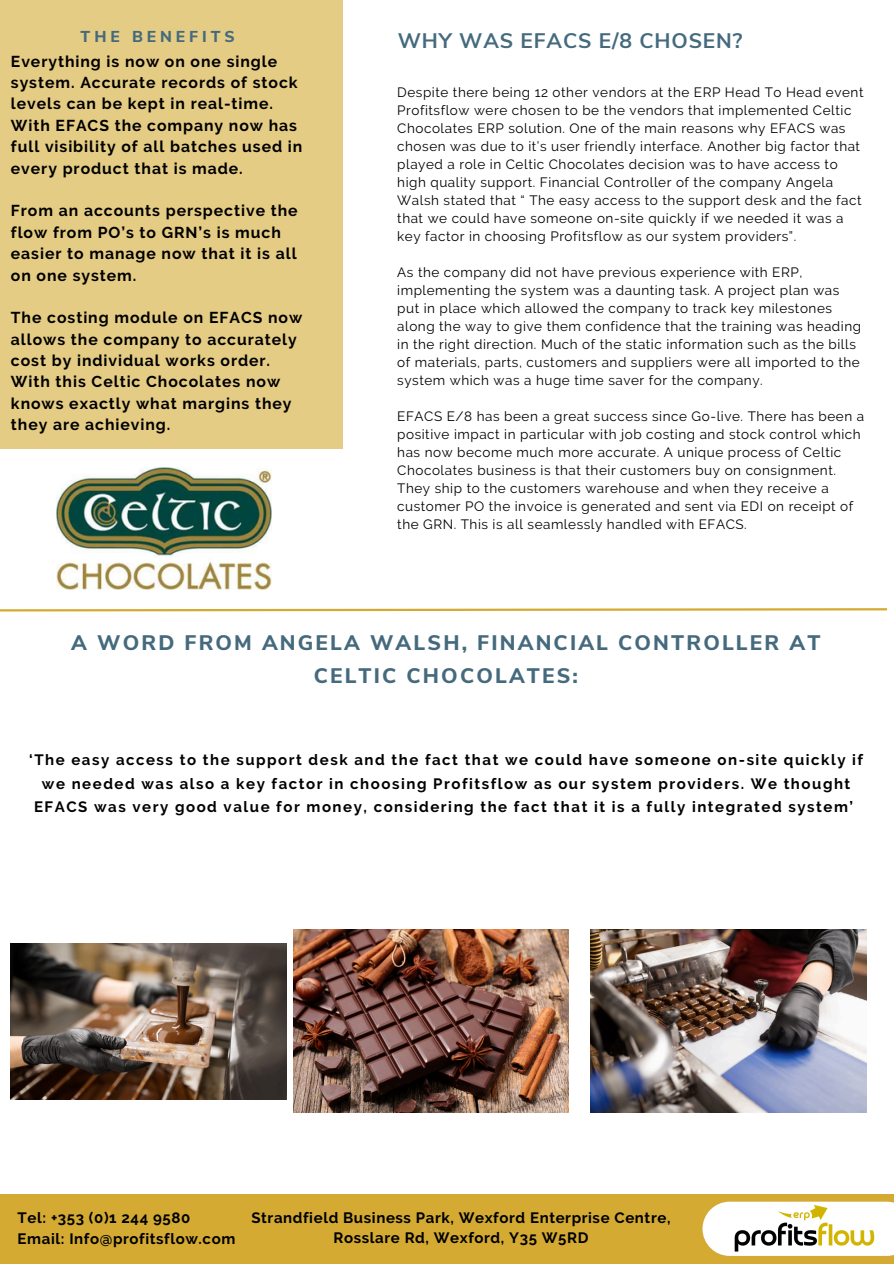
<style>
.page{position:relative;width:894px;height:1264px;background:#fff}
.page>*{position:absolute;margin:0;border:0;box-sizing:border-box;transform-origin:0 0}
.t1{font:800 21px/32.7px "Nunito Sans";letter-spacing:.1em;color:#456a7d;text-align:center}
.t2{font:700 21px "Nunito Sans";letter-spacing:.04em;color:#456a7d}
.t3{font:700 15.75px/21.3px "Raleway";letter-spacing:.06em;color:#000}
.t4{font:800 15.75px "Nunito Sans";letter-spacing:.25em;color:#456a7d}
.t5{font:700 15px/23.7px "Raleway";letter-spacing:.1em;color:#000;text-align:center}
.t6{font:700 15px/20.2px "Raleway";letter-spacing:.04em;color:#000}
.t7{font:13.5px/18px "Raleway";letter-spacing:.04em;color:#000}
</style>
<div class="page">
<div style="left:0;top:0;width:342px;height:449px;background:#e5cc84"></div>
<svg style="left:0;top:608px;width:888px;height:4px"></svg>
<div style="left:0;top:1194px;width:893px;height:69px;background:#d4aa33"></div>
<img style="left:11px;top:943px;width:275px;height:156px">
<img style="left:293px;top:929px;width:275px;height:183px">
<img style="left:590px;top:929px;width:275px;height:183px">
<svg style="left:702px;top:1201px;width:191px;height:54px"></svg>
<img style="left:720px;top:1201px;width:167px;height:55px">
<img style="left:56px;top:468px;width:215px;height:121px">
<p class="t4" style="left:81px;top:26px;width:156px">THE BENEFITS</p>
<h1 class="t3" style="left:11px;top:50px;width:293px">Everything is now on one single system. Accurate records of stock levels can be kept in real-time.<br>With EFACS the company now has full visibility of all batches used in every product that is made.</h1>
<p class="t3" style="left:11px;top:200px;width:288px">From an accounts perspective the flow from PO’s to GRN’s is much easier to manage now that it is all on one system.</p>
<p class="t3" style="left:11px;top:307px;width:293px">The costing module on EFACS now allows the company to accurately cost by individual works order.<br>With this Celtic Chocolates now knows exactly what margins they they are achieving.</p>
<h3 class="t2" style="left:397px;top:27px;width:346px">WHY WAS EFACS E/8 CHOSEN?</h3>
<h3 class="t7" style="left:397px;top:83px;width:467px">Despite there being 12 other vendors at the ERP Head To Head event Profitsflow were chosen to be the vendors that implemented Celtic Chocolates ERP solution. One of the main reasons why EFACS was chosen was due to it’s user friendly interface. Another big factor that played a role in Celtic Chocolates decision was to have access to high quality support. Financial Controller of the company Angela Walsh stated that “ The easy access to the support desk and the fact that we could have someone on-site quickly if we needed it was a key factor in choosing Profitsflow as our system providers”.</h3>
<h3 class="t7" style="left:397px;top:263px;width:465px">As the company did not have previous experience with ERP, implementing the system was a daunting task. A project plan was put in place which allowed the company to track key milestones along the way to give them confidence that the training was heading in the right direction. Much of the static information such as the bills of materials, parts, customers and suppliers were all imported to the system which was a huge time saver for the company.</h3>
<p class="t7" style="left:397px;top:407px;width:468px">EFACS E/8 has been a great success since Go-live. There has been a positive impact in particular with job costing and stock control which has now become much more accurate. A unique process of Celtic Chocolates business is that their customers buy on consignment.<br>They ship to the customers warehouse and when they receive a customer PO the invoice is generated and sent via EDI on receipt of the GRN. This is all seamlessly handled with EFACS.</p>
<h2 class="t1" style="left:71px;top:627px;width:750px">A WORD FROM ANGELA WALSH, FINANCIAL CONTROLLER AT<br>CELTIC CHOCOLATES:</h2>
<h3 class="t5" style="left:29px;top:747px;width:835px">‘The easy access to the support desk and the fact that we could have someone on-site quickly if we needed was also a key factor in choosing Profitsflow as our system providers. We thought<br>EFACS was very good value for money, considering the fact that it is a fully integrated system’</h3>
<p class="t6" style="left:18px;top:1207px;width:219px">Tel: +353 (0)1 244 9580<br>Email: Info@profitsflow.com</p>
<h1 class="t6" style="left:251px;top:1207px;width:420px;text-align:center">Strandfield Business Park, Wexford Enterprise Centre,<br>Rosslare Rd, Wexford, Y35 W5RD</h1>
</div>
